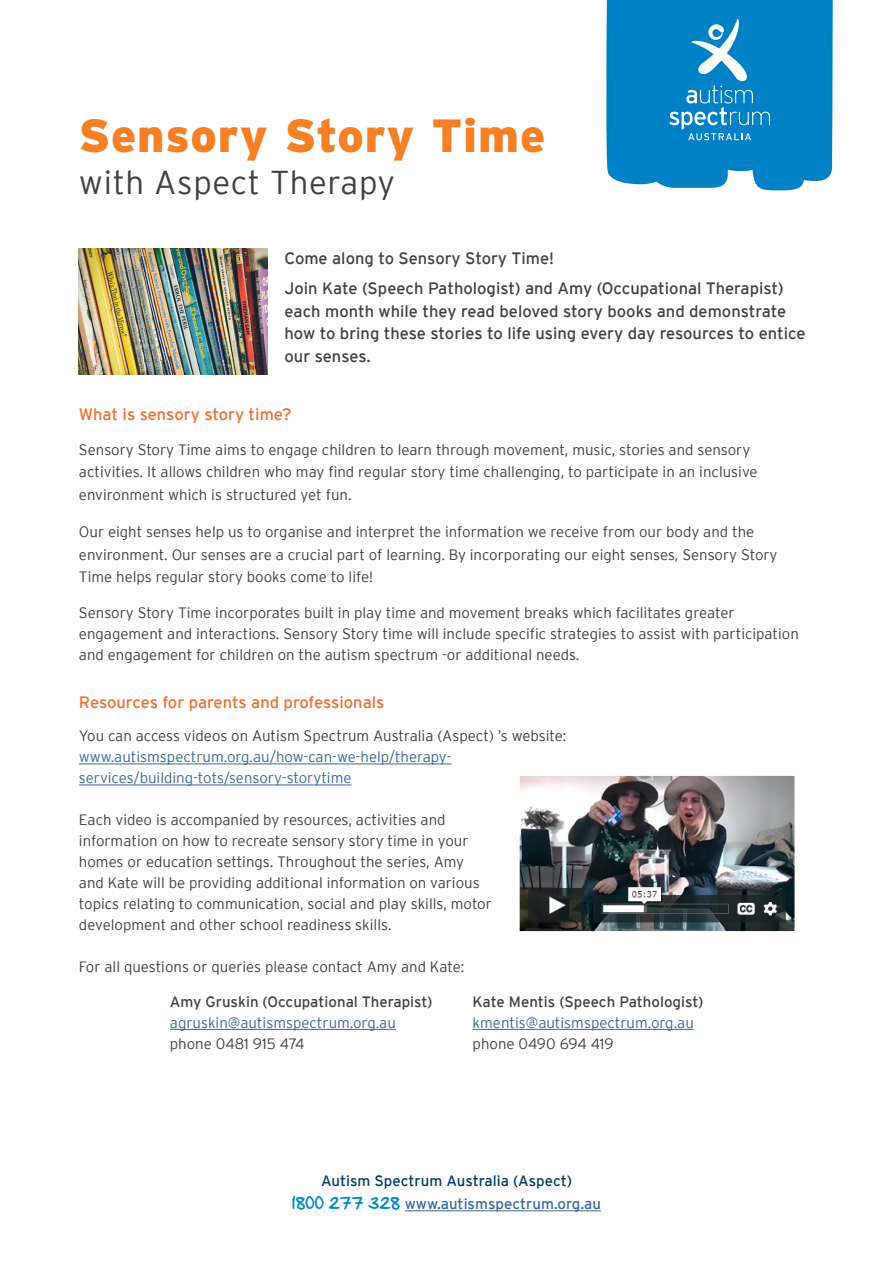
<style>
.page{position:relative;width:893px;height:1263px;background:#fff}
.page>*{position:absolute;margin:0;border:0;box-sizing:border-box;transform-origin:0 0}
.t1{font:900 46.5px "Interstate";letter-spacing:.02em;color:#f58025}
.t2{font:300 33px "Interstate";letter-spacing:.02em;color:#414042}
.t3{font:16.5px/22.5px "Interstate";color:#414042}
.t4{font:16.5px "Interstate";color:#f36e31}
.t5{font:300 15px/21px "Interstate";color:#414042}
.t6{font:300 15px/21px "Interstate";color:#3a68a5}
.t7{font:15px/22.5px "Interstate";color:#003e6c;text-align:center}
.t8{font:15px "Interstate";color:#414042}
.s1{font-family:"Hand Of Sean";color:#0089cb}
.s2{color:#3a68a5}
</style>
<div class="page">
<hr style="left:79px;top:764px;width:373px;height:1px;background:#3a68a5">
<hr style="left:79px;top:785px;width:273px;height:1px;background:#3a68a5">
<img style="left:79px;top:249px;width:189px;height:125px">
<svg style="left:606px;top:0;width:227px;height:191px;background:#178ccb"></svg>
<hr style="left:170px;top:1029px;width:226px;height:1px;background:#3a68a5">
<hr style="left:473px;top:1029px;width:221px;height:1px;background:#3a68a5">
<img style="left:519px;top:775px;width:276px;height:157px">
<hr style="left:405px;top:1210px;width:196px;height:1px;background:#3a68a5">
<h1 class="t1" style="left:79px;top:109px;width:468px">Sensory Story Time</h1>
<h2 class="t2" style="left:79px;top:164px;width:317px">with Aspect Therapy</h2>
<p class="t3" style="left:285px;top:243px;width:501px;line-height:30px">Come along to Sensory Story Time!<br>Join Kate (Speech Pathologist) and Amy (Occupational Therapist)</p>
<p class="t3" style="left:285px;top:299px;width:523px">each month while they read beloved story books and demonstrate how to bring these stories to life using every day resources to entice our senses.</p>
<p class="t4" style="left:79px;top:405px;width:214px">What is sensory story time?</p>
<p class="t5" style="left:79px;top:438px;width:680px;line-height:22.5px">Sensory Story Time aims to engage children to learn through movement, music, stories and sensory activities. It allows children who may find regular story time challenging, to participate in an inclusive environment which is structured yet fun.</p>
<p class="t5" style="left:79px;top:520px;width:700px;line-height:22.5px">Our eight senses help us to organise and interpret the information we receive from our body and the environment. Our senses are a crucial part of learning. By incorporating our eight senses, Sensory Story<br>Time helps regular story books come to life!</p>
<p class="t5" style="left:79px;top:602px;width:721px">Sensory Story Time incorporates built in play time and movement breaks which facilitates greater engagement and interactions. Sensory Story time will include specific strategies to assist with participation and engagement for children on the autism spectrum -or additional needs.</p>
<p class="t4" style="left:79px;top:693px;width:307px">Resources for parents and professionals</p>
<p class="t5" style="left:79px;top:725px;width:489px">You can access videos on Autism Spectrum Australia (Aspect) ’s website:</p>
<p class="t6" style="left:79px;top:746px;width:374px">www.autismspectrum.org.au/how-can-we-help/therapy&shy;services/building-tots/sensory-storytime</p>
<p class="t5" style="left:79px;top:809px;width:414px">Each video is accompanied by resources, activities and information on how to recreate sensory story time in your homes or education settings. Throughout the series, Amy and Kate will be providing additional information on various topics relating to communication, social and play skills, motor development and other school readiness skills.</p>
<p class="t5" style="left:79px;top:956px;width:387px">For all questions or queries please contact Amy and Kate:</p>
<p class="t8" style="left:170px;top:993px;width:264px">Amy Gruskin (Occupational Therapist)</p>
<p class="t6" style="left:170px;top:1012px;width:227px">agruskin@autismspectrum.org.au</p>
<p class="t5" style="left:170px;top:1033px;width:136px">phone 0481 915 474</p>
<p class="t8" style="left:473px;top:993px;width:232px">Kate Mentis (Speech Pathologist)</p>
<p class="t6" style="left:473px;top:1012px;width:223px">kmentis@autismspectrum.org.au</p>
<p class="t5" style="left:473px;top:1033px;width:143px">phone 0490 694 419</p>
<p class="t7" style="left:292px;top:1170px;width:311px">Autism Spectrum Australia (Aspect)<br><span class="s1">1800 277 328</span> <span class="s2">www.autismspectrum.org.au</span></p>
</div>
